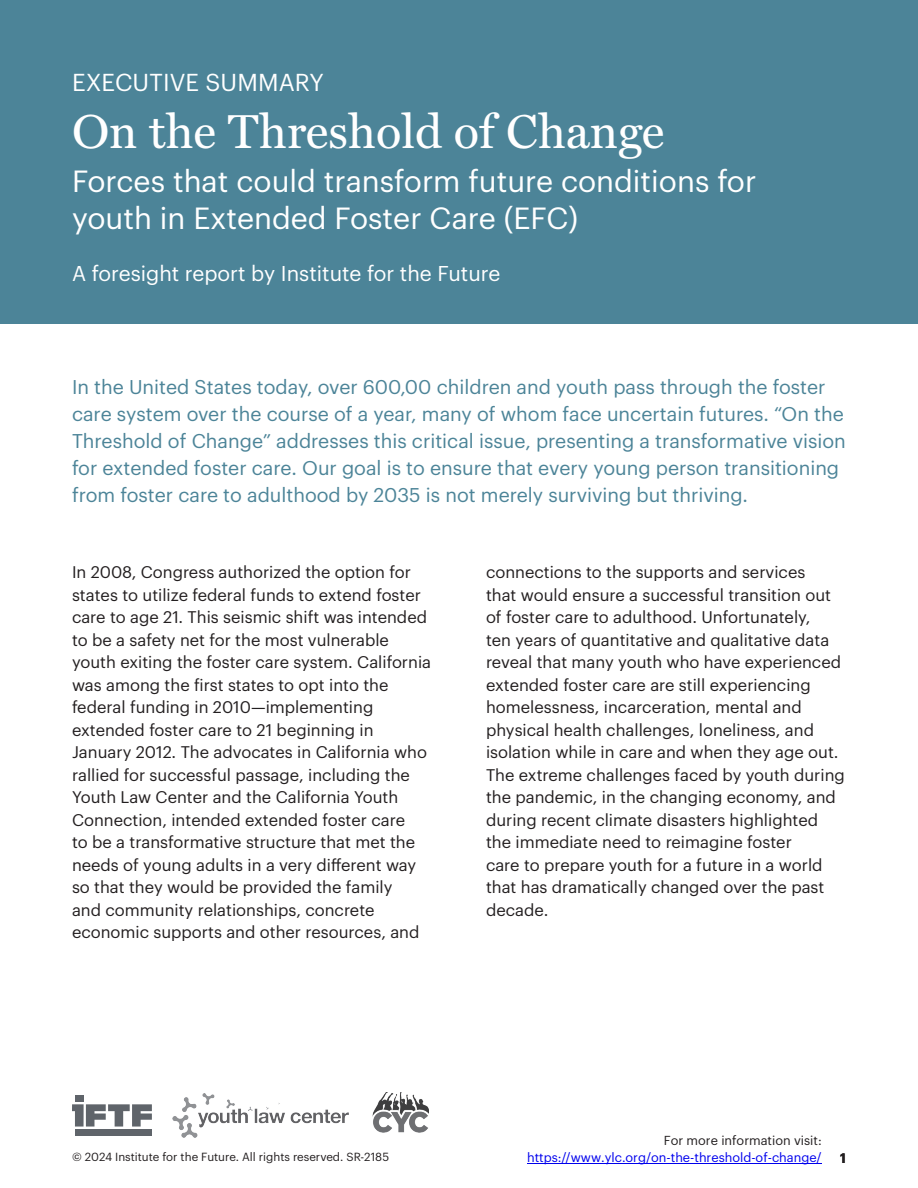
<style>
.page{position:relative;width:918px;height:1188px;background:#fff}
.page>*{position:absolute;margin:0;border:0;box-sizing:border-box;transform-origin:0 0}
.section_title{font:48px "Miller Text";color:#fff}
.t1{font:30px/37.5px "Graphik";color:#fff}
.section_sub{font:24px "Graphik";letter-spacing:.005em;color:#fff}
.Large_intro_white{font:21px "Graphik";color:#fff}
.large_body_intro{font:19.5px/27px "Graphik";color:#4c8498}
.Body{font:16.5px/22.5px "Graphik";color:#231f20}
.t2{font:600 13.5px "Graphik";color:#231f20}
.t3{font:12.75px/16.5px "Graphik";color:#0000ed;text-align:right}
.t4{font:11.55px "Graphik";color:#231f20}
.s1{color:#231f20}
</style>
<div class="page">
<div style="left:0;top:0;width:918px;height:324px;background:#4c8498"></div>
<div style="left:75px;top:1095px;width:9px;height:7px;background:#5f646a"></div>
<div style="left:75px;top:1129px;width:77px;height:6px;background:#5f646a"></div>
<svg style="left:72px;top:1104px;width:80px;height:23px"></svg>
<img style="left:173px;top:1093px;width:175px;height:45px">
<img style="left:372px;top:1092px;width:57px;height:41px">
<hr style="left:527px;top:1164px;width:295px;height:1px;background:#0000ed">
<p class="section_sub" style="left:72px;top:65px;width:253px">EXECUTIVE SUMMARY</p>
<p class="section_title" style="left:72px;top:94px;width:594px">On the Threshold of Change</p>
<p class="t1" style="left:72px;top:160px;width:686px">Forces that could transform future conditions for youth in Extended Foster Care (EFC)</p>
<p class="Large_intro_white" style="left:72px;top:257px;width:430px">A foresight report by Institute for the Future</p>
<p class="large_body_intro" style="left:72px;top:372px;width:775px">In the United States today, over 600,00 children and youth pass through the foster care system over the course of a year, many of whom face uncertain futures. “On the Threshold of Change” addresses this critical issue, presenting a transformative vision for extended foster care. Our goal is to ensure that every young person transitioning from foster care to adulthood by 2035 is not merely surviving but thriving.</p>
<p class="Body" style="left:72px;top:560px;width:361px">In 2008, Congress authorized the option for states to utilize federal funds to extend foster care to age 21. This seismic shift was intended to be a safety net for the most vulnerable youth exiting the foster care system. California was among the first states to opt into the federal funding in 2010—implementing extended foster care to 21 beginning in January 2012. The advocates in California who rallied for successful passage, including the Youth Law Center and the California Youth Connection, intended extended foster care<br>to be a transformative structure that met the needs of young adults in a very different way so that they would be provided the family<br>and community relationships, concrete economic supports and other resources, and</p>
<p class="Body" style="left:486px;top:560px;width:360px">connections to the supports and services<br>that would ensure a successful transition out of foster care to adulthood. Unfortunately,<br>ten years of quantitative and qualitative data reveal that many youth who have experienced extended foster care are still experiencing homelessness, incarceration, mental and physical health challenges, loneliness, and isolation while in care and when they age out.<br>The extreme challenges faced by youth during the pandemic, in the changing economy, and during recent climate disasters highlighted the immediate need to reimagine foster<br>care to prepare youth for a future in a world that has dramatically changed over the past decade.</p>
<p class="t4" style="left:72px;top:1148px;width:319px">© 2024 Institute for the Future. All rights reserved. SR-2185</p>
<p class="t3" style="left:527px;top:1131px;width:296px"><span class="s1">For more information visit: </span>https://www.ylc.org/on-the-threshold-of-change/</p>
<p class="t2" style="left:840px;top:1147px;width:7px">1</p>
</div>
